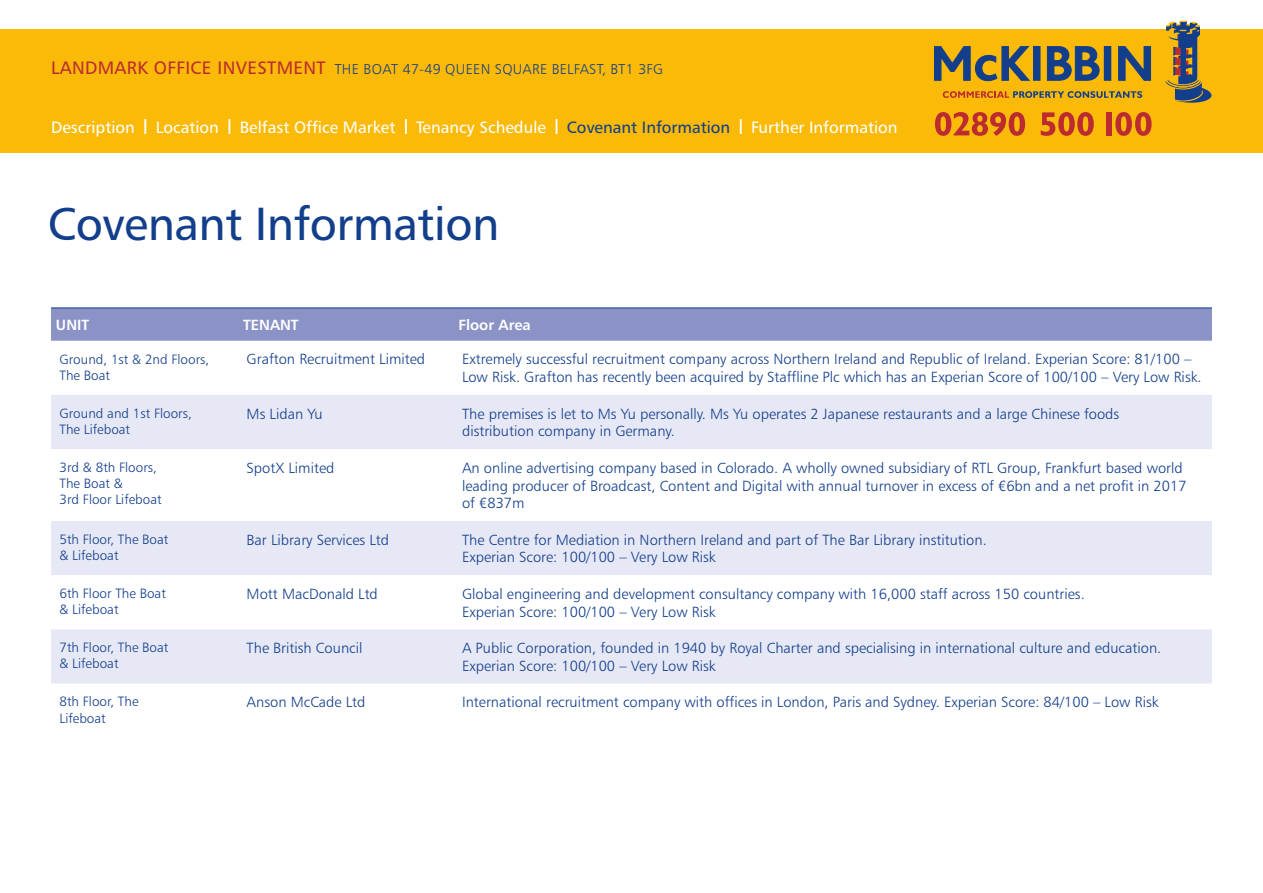
<style>
.page{position:relative;width:1263px;height:893px;background:#fff}
.page>*{position:absolute;margin:0;border:0;box-sizing:border-box;transform-origin:0 0}
.t1{font:46.5px "Humanist 777 BT Roman B";letter-spacing:-.01em;color:#123e8c}
.t2{font:16.5px "Humanist 777 BT Roman B";color:#fff}
.t3{font:16.5px "Humanist 777 BT Roman B";color:#123e8c}
.t4{font:14.7px/17.7px "Humanist 777 BT Light B";color:#123e8c}
.t5{font:14.7px "Humanist 777 BT Bold B";color:#fff}
.t6{font:14.25px "Humanist 777 BT Light B";letter-spacing:.02em;color:#123e8c}
.t7{font:13.5px/16.2px "Humanist 777 BT Light B";color:#123e8c}
.s1{font-family:"Humanist 777 BT Roman B";font-size:18px;color:#bc2b30}
</style>
<div class="page">
<div style="left:0;top:30px;width:1263px;height:123px;background:#fbb908"></div>
<svg style="left:943px;top:91px;width:199px;height:7px"></svg>
<svg style="left:1047px;top:47px;width:52px;height:33px"></svg>
<div style="left:1033px;top:47px;width:7px;height:33px;background:#123e8c"></div>
<div style="left:1104px;top:47px;width:7px;height:33px;background:#123e8c"></div>
<svg style="left:1118px;top:47px;width:32px;height:33px"></svg>
<svg style="left:934px;top:47px;width:95px;height:34px"></svg>
<svg style="left:1164px;top:21px;width:47px;height:82px"></svg>
<svg style="left:935px;top:112px;width:90px;height:24px"></svg>
<svg style="left:1041px;top:112px;width:53px;height:24px"></svg>
<div style="left:1107px;top:112px;width:5px;height:23px;background:#bc2b30"></div>
<svg style="left:1115px;top:112px;width:36px;height:24px"></svg>
<div style="left:51px;top:309px;width:1161px;height:32px;background:#8b92c5"></div>
<svg style="left:51px;top:395px;width:1161px;height:288px;fill:#e7e8f5"></svg>
<hr style="left:51px;top:308px;width:187px;height:1px;background:#123e8c">
<hr style="left:238px;top:308px;width:215px;height:1px;background:#123e8c">
<hr style="left:453px;top:308px;width:759px;height:1px;background:#123e8c">
<svg style="left:144px;top:119px;width:2px;height:15px"></svg>
<svg style="left:228px;top:119px;width:2px;height:15px"></svg>
<svg style="left:405px;top:119px;width:2px;height:15px"></svg>
<svg style="left:556px;top:119px;width:1px;height:15px"></svg>
<svg style="left:740px;top:119px;width:2px;height:15px"></svg>
<p class="t6" style="left:51px;top:60px;width:613px"><span class="s1">LANDMARK OFFICE INVESTMENT</span> THE BOAT 47-49 QUEEN SQUARE BELFAST, BT1 3FG</p>
<p class="t2" style="left:51px;top:117px;width:85px">Description</p>
<p class="t2" style="left:156px;top:117px;width:65px">Location</p>
<p class="t2" style="left:240px;top:117px;width:157px">Belfast Office Market</p>
<p class="t2" style="left:416px;top:117px;width:131px">Tenancy Schedule</p>
<p class="t3" style="left:567px;top:117px;width:165px">Covenant Information</p>
<p class="t2" style="left:751px;top:117px;width:148px">Further Information</p>
<p class="t1" style="left:48px;top:195px;width:453px">Covenant Information</p>
<p class="t5" style="left:56px;top:316px;width:35px">UNIT</p>
<p class="t5" style="left:243px;top:316px;width:57px">TENANT</p>
<p class="t5" style="left:458px;top:316px;width:74px">Floor Area</p>
<p class="t7" style="left:60px;top:350px;width:151px">Ground, 1st &amp; 2nd Floors,<br>The Boat</p>
<p class="t4" style="left:247px;top:350px;width:180px">Grafton Recruitment Limited</p>
<p class="t4" style="left:462px;top:350px;width:741px">Extremely successful recruitment company across Northern Ireland and Republic of Ireland. Experian Score: 81/100 –<br>Low Risk. Grafton has recently been acquired by Staffline Plc which has an Experian Score of 100/100 – Very Low Risk.</p>
<p class="t7" style="left:60px;top:405px;width:134px">Ground and 1st Floors,<br>The Lifeboat</p>
<p class="t4" style="left:247px;top:404px;width:78px">Ms Lidan Yu</p>
<p class="t4" style="left:462px;top:404px;width:659px">The premises is let to Ms Yu personally. Ms Yu operates 2 Japanese restaurants and a large Chinese foods</p>
<p class="t4" style="left:462px;top:422px;width:214px">distribution company in Germany.</p>
<p class="t7" style="left:60px;top:459px;width:104px">3rd &amp; 8th Floors,<br>The Boat &amp;<br>3rd Floor Lifeboat</p>
<p class="t4" style="left:247px;top:459px;width:89px">SpotX Limited</p>
<p class="t4" style="left:462px;top:459px;width:726px">An online advertising company based in Colorado. A wholly owned subsidiary of RTL Group, Frankfurt based world leading producer of Broadcast, Content and Digital with annual turnover in excess of €6bn and a net profit in 2017 of €837m</p>
<p class="t7" style="left:60px;top:531px;width:110px">5th Floor, The Boat &amp; Lifeboat</p>
<p class="t4" style="left:247px;top:530px;width:144px">Bar Library Services Ltd</p>
<p class="t4" style="left:462px;top:530px;width:526px">The Centre for Mediation in Northern Ireland and part of The Bar Library institution.</p>
<p class="t4" style="left:462px;top:548px;width:255px">Experian Score: 100/100 – Very Low Risk</p>
<p class="t7" style="left:60px;top:585px;width:108px">6th Floor The Boat &amp; Lifeboat</p>
<p class="t4" style="left:247px;top:585px;width:133px">Mott MacDonald Ltd</p>
<p class="t4" style="left:462px;top:585px;width:624px">Global engineering and development consultancy company with 16,000 staff across 150 countries.</p>
<p class="t4" style="left:462px;top:602px;width:255px">Experian Score: 100/100 – Very Low Risk</p>
<p class="t7" style="left:60px;top:639px;width:110px">7th Floor, The Boat &amp; Lifeboat</p>
<p class="t4" style="left:247px;top:639px;width:117px">The British Council</p>
<p class="t4" style="left:462px;top:639px;width:701px">A Public Corporation, founded in 1940 by Royal Charter and specialising in international culture and education.<br>Experian Score: 100/100 – Very Low Risk</p>
<p class="t7" style="left:60px;top:693px;width:81px">8th Floor, The</p>
<p class="t7" style="left:60px;top:709px;width:48px">Lifeboat</p>
<p class="t4" style="left:247px;top:693px;width:120px">Anson McCade Ltd</p>
<p class="t4" style="left:462px;top:693px;width:698px">International recruitment company with offices in London, Paris and Sydney. Experian Score: 84/100 – Low Risk</p>
</div>
